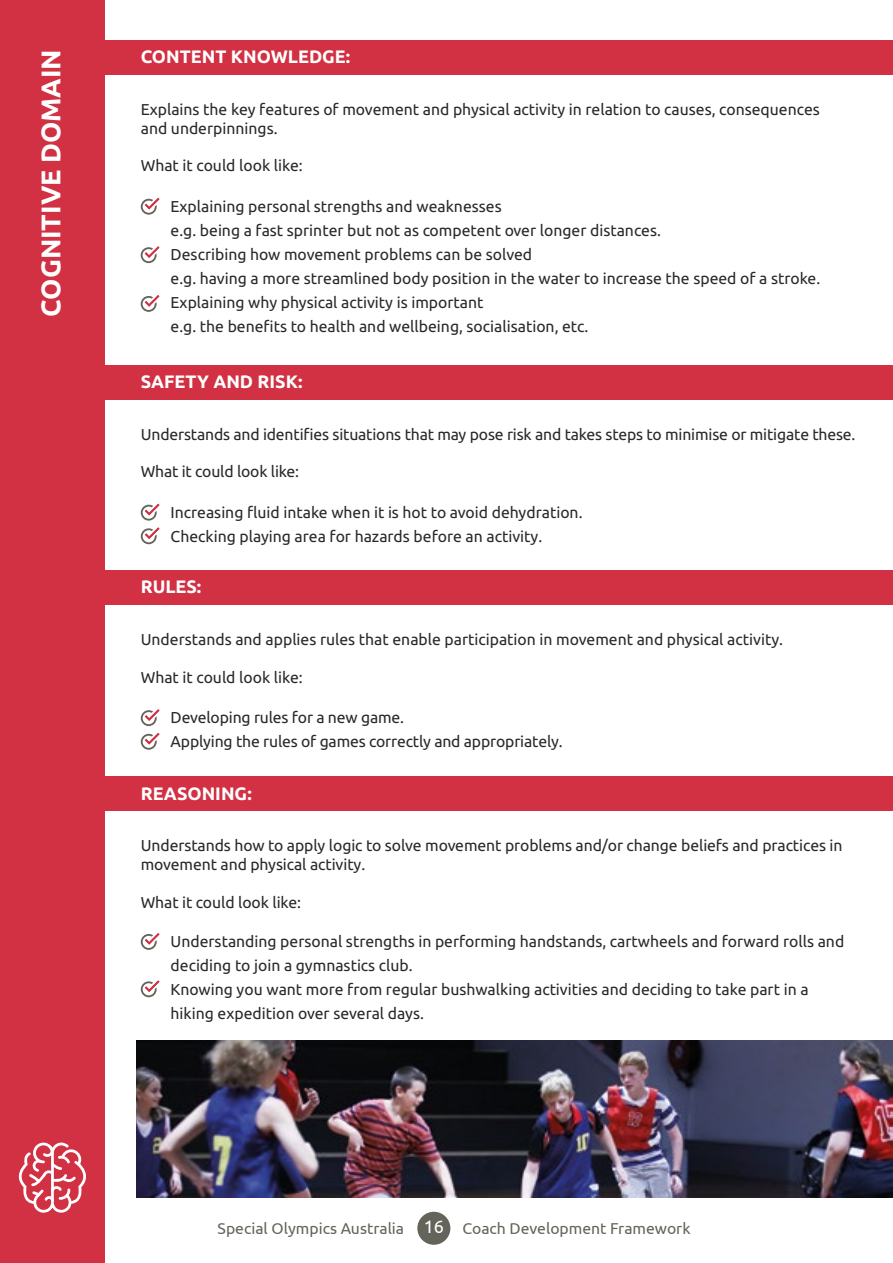
<style>
.page{position:relative;width:893px;height:1263px;background:#fff}
.page>*{position:absolute;margin:0;border:0;box-sizing:border-box;transform-origin:0 0}
.t1{font:700 27px "Ubuntu";color:#fff}
.t2{font:700 18px "Ubuntu";color:#fff}
.t3{font:15.75px/24px "Ubuntu";color:#2a292a}
.t4{font:15.75px "Ubuntu";color:#64645a}
.s1{font-size:18px;color:#fff}
</style>
<div class="page">
<div style="left:417px;top:1212px;width:33px;height:33px;background:#64645a;border-radius:50%"></div>
<img style="left:136px;top:1040px;width:756px;height:157px">
<div style="left:105px;top:40px;width:788px;height:35px;background:#d13143"></div>
<svg style="left:141px;top:198px;width:18px;height:17px"></svg>
<svg style="left:141px;top:246px;width:18px;height:17px"></svg>
<svg style="left:141px;top:295px;width:18px;height:17px"></svg>
<div style="left:105px;top:365px;width:788px;height:35px;background:#d13143"></div>
<div style="left:105px;top:570px;width:788px;height:35px;background:#d13143"></div>
<svg style="left:141px;top:504px;width:18px;height:17px"></svg>
<svg style="left:141px;top:527px;width:18px;height:17px"></svg>
<svg style="left:141px;top:709px;width:18px;height:17px"></svg>
<svg style="left:141px;top:733px;width:18px;height:17px"></svg>
<div style="left:105px;top:776px;width:788px;height:35px;background:#d13143"></div>
<svg style="left:141px;top:933px;width:18px;height:17px"></svg>
<svg style="left:141px;top:980px;width:18px;height:17px"></svg>
<div style="left:0;top:0;width:105px;height:1263px;background:#d13143"></div>
<svg style="left:19px;top:1142px;width:67px;height:71px"></svg>
<h1 class="t1" style="left:35px;top:317px;width:269px;rotate:-90deg">COGNITIVE DOMAIN</h1>
<p class="t2" style="left:141px;top:46px;width:211px">CONTENT KNOWLEDGE:</p>
<p class="t3" style="left:141px;top:101px;width:681px;line-height:18.9px">Explains the key features of movement and physical activity in relation to causes, consequences and underpinnings.</p>
<p class="t3" style="left:141px;top:155px;width:163px">What it could look like:</p>
<p class="t3" style="left:171px;top:196px;width:651px">Explaining personal strengths and weaknesses<br>e.g. being a fast sprinter but not as competent over longer distances.<br>Describing how movement problems can be solved<br>e.g. having a more streamlined body position in the water to increase the speed of a stroke.<br>Explaining why physical activity is important<br>e.g. the benefits to health and wellbeing, socialisation, etc.</p>
<p class="t2" style="left:141px;top:371px;width:163px">SAFETY AND RISK:</p>
<p class="t3" style="left:141px;top:423px;width:716px">Understands and identifies situations that may pose risk and takes steps to minimise or mitigate these.</p>
<p class="t3" style="left:141px;top:461px;width:160px">What it could look like:</p>
<p class="t3" style="left:171px;top:501px;width:413px">Increasing fluid intake when it is hot to avoid dehydration.<br>Checking playing area for hazards before an activity.</p>
<p class="t2" style="left:141px;top:577px;width:62px">RULES:</p>
<p class="t3" style="left:141px;top:628px;width:644px">Understands and applies rules that enable participation in movement and physical activity.</p>
<p class="t3" style="left:141px;top:666px;width:163px">What it could look like:</p>
<p class="t3" style="left:171px;top:706px;width:394px">Developing rules for a new game.<br>Applying the rules of games correctly and appropriately.</p>
<p class="t2" style="left:141px;top:783px;width:113px">REASONING:</p>
<p class="t3" style="left:141px;top:837px;width:703px;line-height:18.9px">Understands how to apply logic to solve movement problems and/or change beliefs and practices in movement and physical activity.</p>
<p class="t3" style="left:141px;top:891px;width:162px">What it could look like:</p>
<p class="t3" style="left:171px;top:930px;width:675px">Understanding personal strengths in performing handstands, cartwheels and forward rolls and deciding to join a gymnastics club.<br>Knowing you want more from regular bushwalking activities and deciding to take part in a hiking expedition over several days.</p>
<p class="t4" style="left:218px;top:1219px;width:474px">Special Olympics Australia <span class="s1">16</span> Coach Development Framework</p>
</div>
